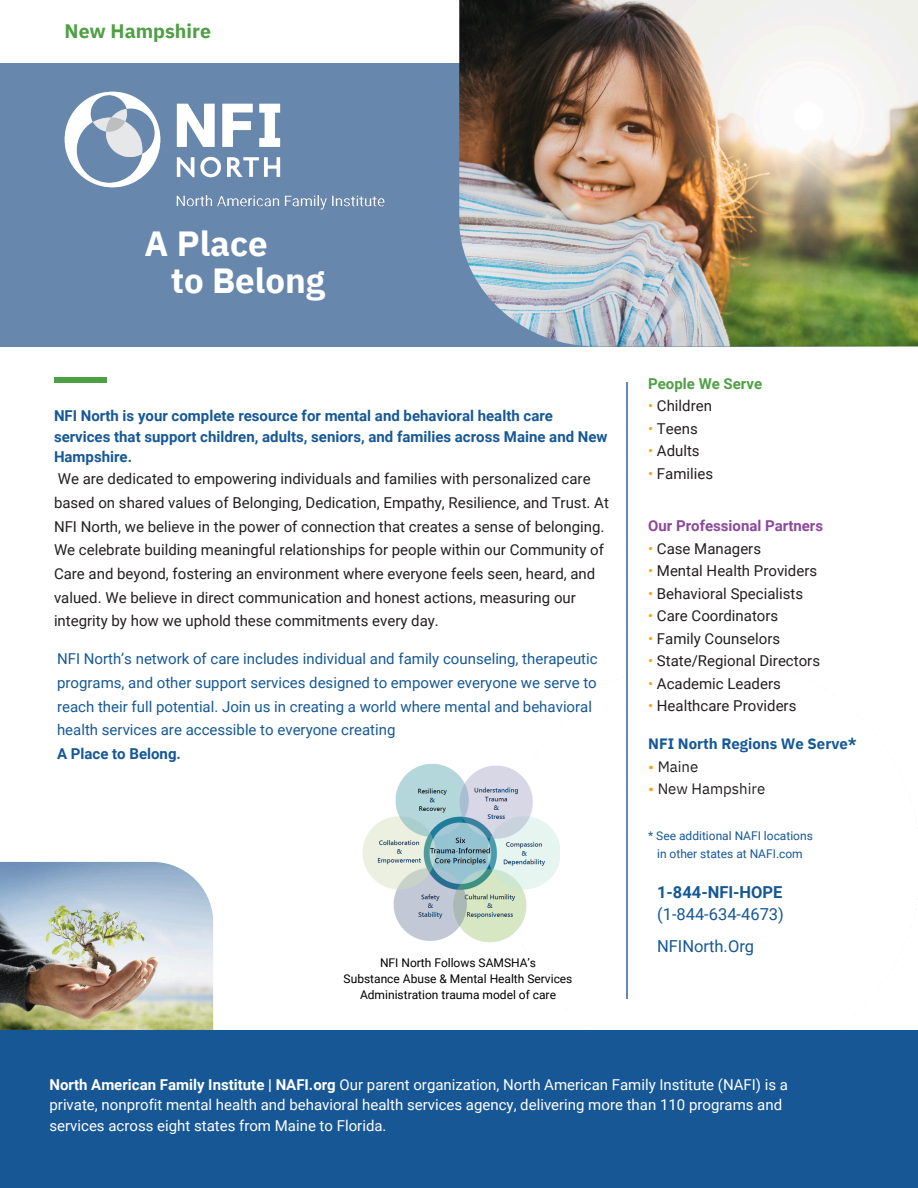
<style>
.page{position:relative;width:918px;height:1188px;background:#fff}
.page>*{position:absolute;margin:0;border:0;box-sizing:border-box;transform-origin:0 0}
.t1{font:700 34.95px "IBM Plex Sans";color:#fff}
.t2{font:700 19.5px "IBM Plex Sans";color:#4fa045}
.t3{font:16.5px/22.5px "Roboto";color:#165896}
.t4{font:15px/23.7px "Roboto";color:#231f20}
.t5{font:15px/23.7px "Roboto";color:#165896}
.t6{font:15px/20.2px "Roboto";color:#fff}
.t7{font:700 15px/20.2px "Roboto";color:#165896}
.t8{font:700 15px "Roboto";color:#8c499c}
.t9{font:700 15px "IBM Plex Sans";color:#165896}
.t10{font:15px "IBM Plex Sans";color:#231f20}
.t11{font:700 15px "Roboto";color:#4fa045}
.t12{font:12px/16px "Roboto";color:#000;text-align:center}
.t13{font:12px "Roboto";color:#165896}
.s1{font-weight:700}
.s2{color:#faa21a}
.s3{color:#ffa300}
</style>
<div class="page">
<div style="left:0;top:63px;width:459px;height:283px;background:#6887ad"></div>
<div style="left:54px;top:377px;width:53px;height:6px;background:#4fa045"></div>
<img style="left:57px;top:84px;width:110px;height:111px">
<img style="left:169px;top:96px;width:118px;height:88px">
<img style="left:168px;top:188px;width:223px;height:33px">
<img style="left:0;top:862px;width:213px;height:168px">
<svg style="left:627px;top:382px;width:1px;height:616px"></svg>
<img style="left:459px;top:0;width:459px;height:346px">
<div style="left:0;top:1030px;width:918px;height:158px;background:#175795"></div>
<img style="left:362px;top:764px;width:197px;height:179px">
<p class="t2" style="left:65px;top:18px;width:148px">New Hampshire</p>
<h1 class="t1" style="left:145px;top:220px;width:125px">A Place</h1>
<h4 class="t1" style="left:171px;top:257px;width:156px">to Belong</h4>
<p class="t7" style="left:54px;top:406px;width:555px">NFI North is your complete resource for mental and behavioral health care services that support children, adults, seniors, and families across Maine and New<br>Hampshire.</p>
<p class="t4" style="left:54px;top:467px;width:556px">We are dedicated to empowering individuals and families with personalized care based on shared values of Belonging, Dedication, Empathy, Resilience, and Trust. At NFI North, we believe in the power of connection that creates a sense of belonging.<br>We celebrate building meaningful relationships for people within our Community of Care and beyond, fostering an environment where everyone feels seen, heard, and valued. We believe in direct communication and honest actions, measuring our integrity by how we uphold these commitments every day.</p>
<p class="t5" style="left:57px;top:647px;width:542px">NFI North’s network of care includes individual and family counseling, therapeutic programs, and other support services designed to empower everyone we serve to reach their full potential. Join us in creating a world where mental and behavioral health services are accessible to everyone creating<br><span class="s1">A Place to Belong.</span></p>
<h4 class="t12" style="left:380px;top:955px;width:158px">NFI North Follows SAMSHA’s</h4>
<h4 class="t12" style="left:344px;top:971px;width:230px">Substance Abuse &amp; Mental Health Services<br>Administration trauma model of care</h4>
<h4 class="t11" style="left:648px;top:375px;width:115px">People We Serve</h4>
<h4 class="t4" style="left:648px;top:394px;width:65px"><span class="s2">•</span> Children</h4>
<h4 class="t4" style="left:648px;top:417px;width:51px"><span class="s2">•</span> Teens</h4>
<h4 class="t4" style="left:648px;top:439px;width:53px"><span class="s2">•</span> Adults</h4>
<h4 class="t4" style="left:648px;top:462px;width:66px"><span class="s2">•</span> Families</h4>
<p class="t8" style="left:648px;top:517px;width:176px">Our Professional Partners</p>
<p class="t4" style="left:648px;top:537px;width:114px"><span class="s2">•</span> Case Managers</p>
<p class="t4" style="left:648px;top:559px;width:170px"><span class="s2">•</span> Mental Health Providers</p>
<p class="t4" style="left:648px;top:582px;width:157px"><span class="s2">•</span> Behavioral Specialists</p>
<p class="t4" style="left:648px;top:604px;width:132px"><span class="s3">•</span> Care Coordinators</p>
<p class="t4" style="left:648px;top:627px;width:133px"><span class="s3">•</span> Family Counselors</p>
<p class="t4" style="left:648px;top:649px;width:173px"><span class="s2">•</span> State/Regional Directors</p>
<p class="t4" style="left:648px;top:672px;width:134px"><span class="s2">•</span> Academic Leaders</p>
<p class="t4" style="left:648px;top:694px;width:150px"><span class="s2">•</span> Healthcare Providers</p>
<h4 class="t9" style="left:648px;top:734px;width:210px">NFI North Regions We Serve*</h4>
<h4 class="t10" style="left:648px;top:757px;width:52px"><span class="s2">•</span> Maine</h4>
<h4 class="t10" style="left:648px;top:779px;width:119px"><span class="s2">•</span> New Hampshire</h4>
<p class="t13" style="left:648px;top:829px;width:166px">* See additional NAFI locations</p>
<h4 class="t13" style="left:657px;top:847px;width:147px">in other states at NAFI.com</h4>
<p class="t3" style="left:657px;top:881px;width:128px"><span class="s1">1-844-NFI-HOPE </span>(1-844-634-4673)</p>
<p class="t3" style="left:657px;top:935px;width:99px">NFINorth.Org</p>
<p class="t6" style="left:50px;top:1075px;width:740px"><span class="s1">North American Family Institute | NAFI.org</span> Our parent organization, North American Family Institute (NAFI) is a private, nonprofit mental health and behavioral health services agency, delivering more than 110 programs and services across eight states from Maine to Florida.</p>
</div>
